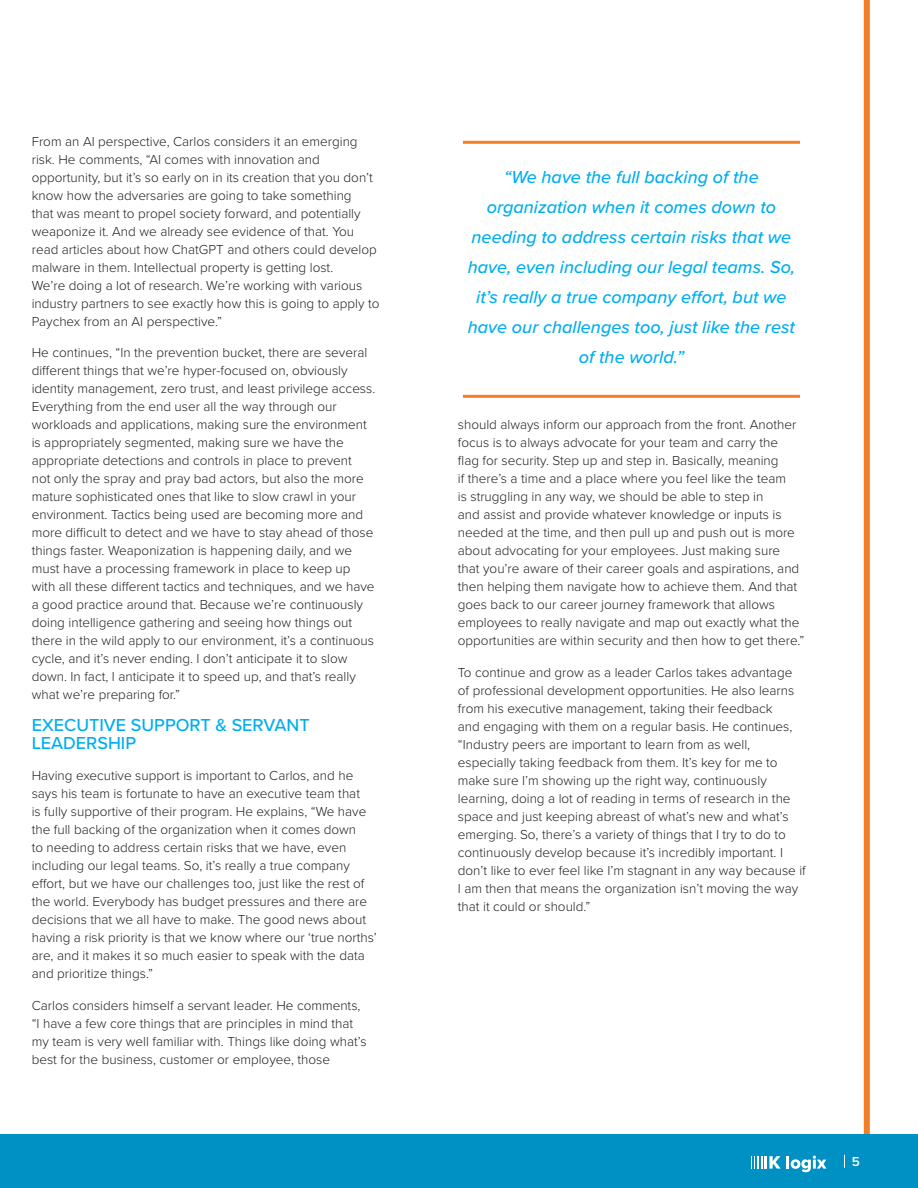
<style>
.page{position:relative;width:918px;height:1188px;background:#fff}
.page>*{position:absolute;margin:0;border:0;box-sizing:border-box;transform-origin:0 0}
.Body_Text{font:italic 500 18px/30px "Proxima Nova";color:#00aeef;text-align:center}
.Body_Text-2{font:500 18px/18px "Proxima Nova";color:#00aeef}
.Body_Text-3{font:300 13.5px/18px "Proxima Nova";color:#231f20}
.t1{font:600 13.5px "Proxima Nova";color:#fff}
</style>
<div class="page">
<div style="left:0;top:1135px;width:918px;height:53px;background:#0091c4"></div>
<svg style="left:844px;top:1155px;width:1px;height:13px"></svg>
<svg style="left:751px;top:1156px;width:76px;height:16px"></svg>
<div style="left:864px;top:0;width:6px;height:1134px;background:#f47e25"></div>
<hr style="left:463px;top:141px;width:337px;height:3px;background:#f47e25">
<hr style="left:463px;top:395px;width:337px;height:3px;background:#f47e25">
<p class="Body_Text-3" style="left:32px;top:131px;width:349px">From an AI perspective, Carlos considers it an emerging risk. He comments, “AI comes with innovation and opportunity, but it’s so early on in its creation that you don’t know how the adversaries are going to take something<br>that was meant to propel society forward, and potentially weaponize it. And we already see evidence of that. You read articles about how ChatGPT and others could develop malware in them. Intellectual property is getting lost.<br>We’re doing a lot of research. We’re working with various industry partners to see exactly how this is going to apply to Paychex from an AI perspective.”</p>
<p class="Body_Text-3" style="left:32px;top:343px;width:345px">He continues, “In the prevention bucket, there are several different things that we’re hyper-focused on, obviously identity management, zero trust, and least privilege access.<br>Everything from the end user all the way through our workloads and applications, making sure the environment is appropriately segmented, making sure we have the appropriate detections and controls in place to prevent<br>not only the spray and pray bad actors, but also the more mature sophisticated ones that like to slow crawl in your environment. Tactics being used are becoming more and more difficult to detect and we have to stay ahead of those things faster. Weaponization is happening daily, and we must have a processing framework in place to keep up with all these different tactics and techniques, and we have a good practice around that. Because we’re continuously doing intelligence gathering and seeing how things out there in the wild apply to our environment, it’s a continuous cycle, and it’s never ending. I don’t anticipate it to slow down. In fact, I anticipate it to speed up, and that’s really what we’re preparing for.”</p>
<p class="Body_Text-2" style="left:32px;top:715px;width:280px">EXECUTIVE SUPPORT &amp; SERVANT<br>LEADERSHIP</p>
<p class="Body_Text-3" style="left:32px;top:766px;width:346px">Having executive support is important to Carlos, and he says his team is fortunate to have an executive team that<br>is fully supportive of their program. He explains, “We have the full backing of the organization when it comes down<br>to needing to address certain risks that we have, even including our legal teams. So, it’s really a true company effort, but we have our challenges too, just like the rest of the world. Everybody has budget pressures and there are decisions that we all have to make. The good news about having a risk priority is that we know where our ‘true norths’ are, and it makes it so much easier to speak with the data and prioritize things.”</p>
<p class="Body_Text-3" style="left:32px;top:995px;width:336px">Carlos considers himself a servant leader. He comments, “I have a few core things that are principles in mind that my team is very well familiar with. Things like doing what’s best for the business, customer or employee, those</p>
<p class="Body_Text" style="left:468px;top:161px;width:329px">“We have the full backing of the organization when it comes down to needing to address certain risks that we have, even including our legal teams. So, it’s really a true company effort, but we have our challenges too, just like the rest of the world.”</p>
<p class="Body_Text-3" style="left:458px;top:415px;width:348px">should always inform our approach from the front. Another focus is to always advocate for your team and carry the<br>flag for security. Step up and step in. Basically, meaning<br>if there’s a time and a place where you feel like the team<br>is struggling in any way, we should be able to step in<br>and assist and provide whatever knowledge or inputs is needed at the time, and then pull up and push out is more about advocating for your employees. Just making sure that you’re aware of their career goals and aspirations, and then helping them navigate how to achieve them. And that goes back to our career journey framework that allows employees to really navigate and map out exactly what the opportunities are within security and then how to get there.”</p>
<p class="Body_Text-3" style="left:458px;top:662px;width:349px">To continue and grow as a leader Carlos takes advantage of professional development opportunities. He also learns from his executive management, taking their feedback<br>and engaging with them on a regular basis. He continues, “Industry peers are important to learn from as well, especially taking feedback from them. It’s key for me to make sure I’m showing up the right way, continuously learning, doing a lot of reading in terms of research in the space and just keeping abreast of what’s new and what’s emerging. So, there’s a variety of things that I try to do to continuously develop because it’s incredibly important. I don’t like to ever feel like I’m stagnant in any way because if I am then that means the organization isn’t moving the way that it could or should.”</p>
<p class="t1" style="left:852px;top:1151px;width:10px">5</p>
</div>
